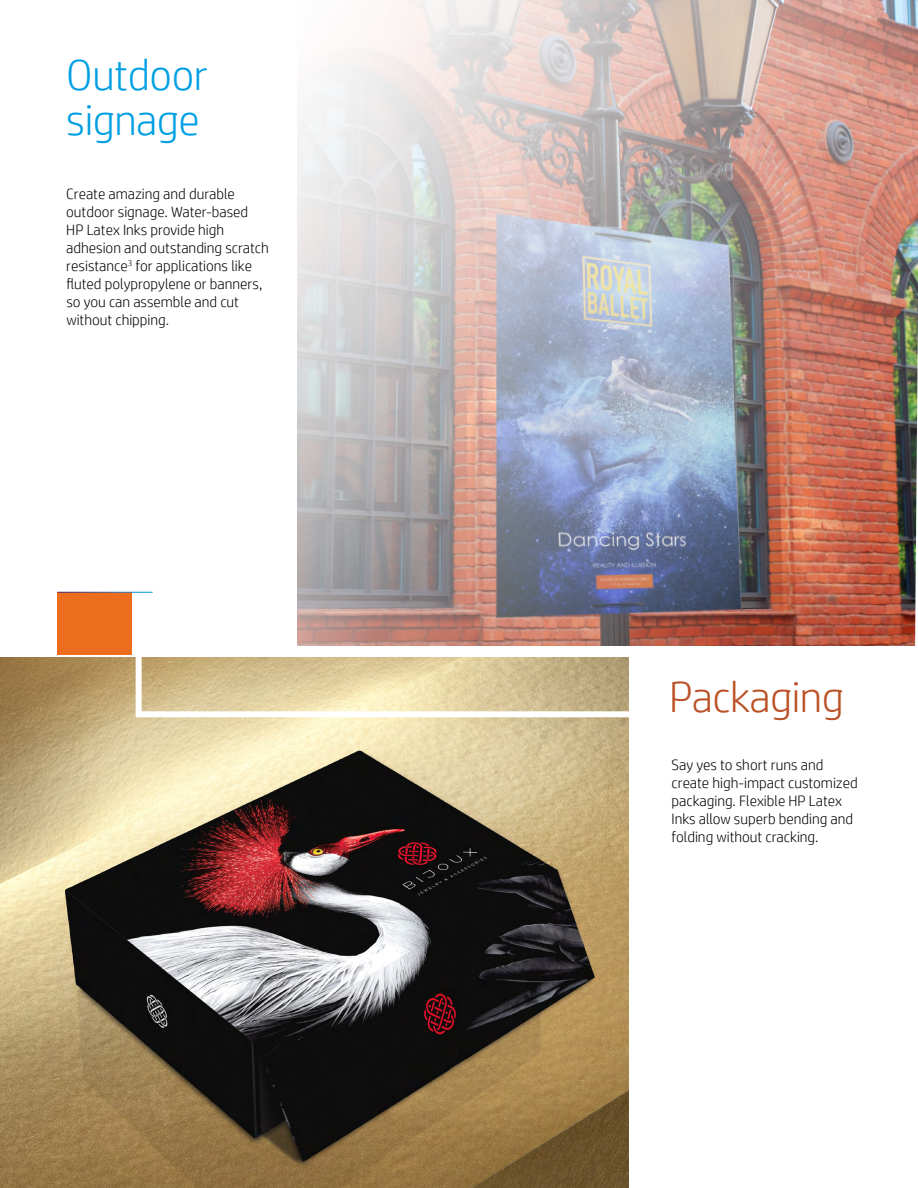
<style>
.page{position:relative;width:918px;height:1188px;background:#fff}
.page>*{position:absolute;margin:0;border:0;box-sizing:border-box;transform-origin:0 0}
.t1{font:300 43.5px/45px "HP Simplified";letter-spacing:-.01em;color:#009fe3}
.t2{font:300 43.5px "HP Simplified";letter-spacing:-.01em;color:#bb5127}
.t3{font:300 15px/18px "HP Simplified";color:#020203}
.t4{font:300 15px/18px "HP Simplified";color:#000}
</style>
<div class="page">
<img style="left:12px;top:0;width:906px;height:658px">
<img style="left:0;top:658px;width:629px;height:530px">
<div style="left:57px;top:592px;width:74px;height:63px;background:#ed6d1f"></div>
<hr style="left:57px;top:592px;width:96px;height:1px;background:#fff">
<svg style="left:133px;top:605px;width:504px;height:115px"></svg>
<h1 class="t1" style="left:66px;top:52px;width:143px">Outdoor signage</h1>
<p class="t3" style="left:66px;top:184px;width:204px">Create amazing and durable outdoor signage. Water-based<br>HP Latex Inks provide high adhesion and outstanding scratch resistance<sup>3</sup> for applications like fluted polypropylene or banners, so you can assemble and cut without chipping.</p>
<h1 class="t2" style="left:669px;top:672px;width:176px">Packaging</h1>
<p class="t4" style="left:672px;top:756px;width:188px">Say yes to short runs and create high-impact customized packaging. Flexible HP Latex<br>Inks allow superb bending and folding without cracking.</p>
</div>
